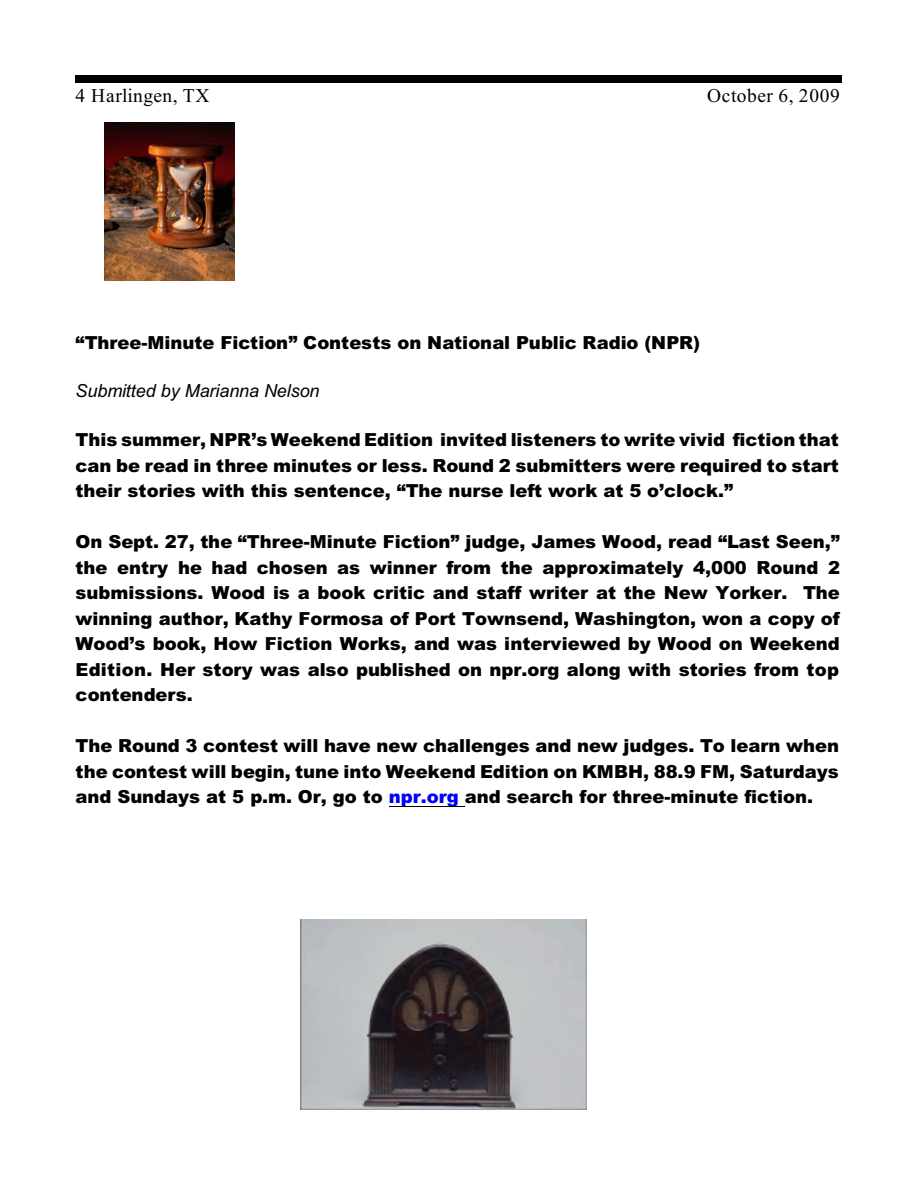
<style>
.page{position:relative;width:918px;height:1188px;background:#fff}
.page>*{position:absolute;margin:0;border:0;box-sizing:border-box;transform-origin:0 0}
.t1{font:19.5px "Times New Roman";letter-spacing:.03em;color:#000}
.t2{font:900 18px/25.5px "Arial";color:#000;text-align:justify}
.t3{font:italic 18px "Arial";letter-spacing:-.005em;color:#000}
.s1{color:#00f}
</style>
<div class="page">
<div style="left:76px;top:75px;width:766px;height:7px;background:#000"></div>
<hr style="left:389px;top:806px;width:76px;height:1px;background:#000">
<img style="left:104px;top:122px;width:130px;height:158px">
<img style="left:301px;top:920px;width:285px;height:190px">
<p class="t1" style="left:76px;top:89px;width:135px">4 Harlingen, TX</p>
<p class="t1" style="left:707px;top:89px;width:134px">October 6, 2009</p>
<p class="t2" style="left:76px;top:332px;width:626px">“Three-Minute Fiction” Contests on National Public Radio (NPR)</p>
<p class="t3" style="left:76px;top:384px;width:246px">Submitted by Marianna Nelson</p>
<p class="t2" style="left:76px;top:429px;width:765px">This summer, NPR’s Weekend Edition invited listeners to write vivid fiction that can be read in three minutes or less. Round 2 submitters were required to start their stories with this sentence, “The nurse left work at 5 o’clock.”</p>
<p class="t2" style="left:76px;top:531px;width:766px">On Sept. 27, the “Three-Minute Fiction” judge, James Wood, read “Last Seen,” the entry he had chosen as winner from the approximately 4,000 Round 2 submissions. Wood is a book critic and staff writer at the New Yorker. The winning author, Kathy Formosa of Port Townsend, Washington, won a copy of Wood’s book, How Fiction Works, and was interviewed by Wood on Weekend Edition. Her story was also published on npr.org along with stories from top contenders.</p>
<p class="t2" style="left:76px;top:735px;width:765px">The Round 3 contest will have new challenges and new judges. To learn when the contest will begin, tune into Weekend Edition on KMBH, 88.9 FM, Saturdays and Sundays at 5 p.m. Or, go to <span class="s1">npr.org</span> and search for three-minute fiction.</p>
</div>
